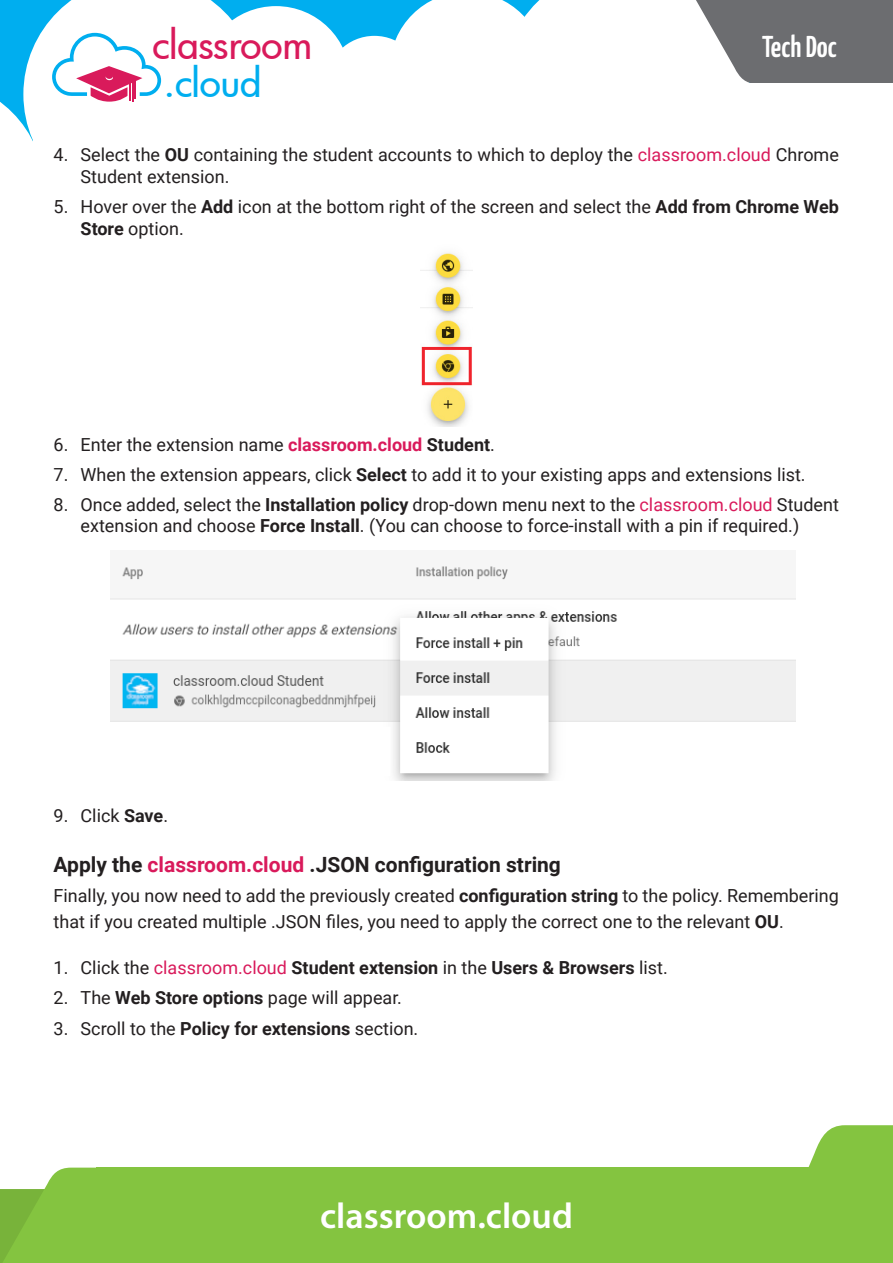
<style>
.page{position:relative;width:893px;height:1263px;background:#fff}
.page>*{position:absolute;margin:0;border:0;box-sizing:border-box;transform-origin:0 0}
.t1{font:38.85px "Futura Md";letter-spacing:-.005em;color:#d91a5b}
.t2{font:38.85px "Futura Md";letter-spacing:-.01em;color:#00aeef}
.t3{font:600 36px "Myriad Pro";color:#fff}
.t4{font:600 30px "Yanone Kaffeesatz";color:#fff}
.t5{font:700 21px "Roboto";color:#231f20}
.t6{font:18px/21.6px "Roboto";color:#231f20}
.t7{font:700 18px "Roboto";color:#231f20}
.s1{font-weight:700}
.s2{color:#d91a5b}
.s3{font-weight:700;color:#d91a5b}
.s4{font-weight:400}
.s5{font-weight:400;color:#d91a5b}
</style>
<div class="page">
<div style="left:0;top:0;width:893px;height:234px;background:#00aeef"></div>
<div style="left:202px;top:6px;width:148px;height:147px;background:#fff;border-radius:50%"></div>
<div style="left:326px;top:36px;width:97px;height:96px;background:#fff;border-radius:50%"></div>
<svg style="left:390px;top:0;width:111px;height:83px"></svg>
<div style="left:501px;top:0;width:166px;height:83px;background:#fff"></div>
<svg style="left:24px;top:0;width:235px;height:83px;fill:#fff"></svg>
<svg style="left:667px;top:0;width:226px;height:83px;background:#8e8f91"></svg>
<svg style="left:808px;top:1125px;width:85px;height:42px;background:#94cb59"></svg>
<div style="left:96px;top:1167px;width:797px;height:96px;background:#84c440"></div>
<svg style="left:0;top:80px;width:44px;height:154px;background:#d6f2fc"></svg>
<div style="left:34px;top:83px;width:859px;height:216px;background:#fff"></div>
<svg style="left:52px;top:33px;width:109px;height:69px"></svg>
<svg style="left:0;top:1167px;width:96px;height:96px;background:#91c857"></svg>
<img style="left:420px;top:252px;width:52px;height:174px">
<img style="left:111px;top:566px;width:684px;height:215px">
<h1 class="t1" style="left:153px;top:18px;width:161px">classroom</h1>
<h1 class="t2" style="left:164px;top:56px;width:100px">.cloud</h1>
<h3 class="t4" style="left:762px;top:25px;width:76px">Tech Doc</h3>
<p class="t6" style="left:81px;top:143px;width:760px;text-indent:-27px">4. Select the <span class="s1">OU</span> containing the student accounts to which to deploy the <span class="s2">classroom.cloud</span> Chrome<br>Student extension.</p>
<p class="t6" style="left:81px;top:195px;width:760px;text-indent:-27px">5. Hover over the <span class="s1">Add</span> icon at the bottom right of the screen and select the <span class="s1">Add from Chrome Web<br>Store</span> option.</p>
<p class="t6" style="left:54px;top:433px;width:443px">6. Enter the extension name <span class="s3">classroom.cloud</span> <span class="s1">Student</span>.</p>
<p class="t6" style="left:54px;top:463px;width:754px">7. When the extension appears, click <span class="s1">Select</span> to add it to your existing apps and extensions list.</p>
<p class="t6" style="left:81px;top:493px;width:760px;text-indent:-27px">8. Once added, select the <span class="s1">Installation policy</span> drop-down menu next to the <span class="s2">classroom.cloud</span> Student extension and choose <span class="s1">Force Install</span>. (You can choose to force-install with a pin if required.)</p>
<p class="t6" style="left:54px;top:804px;width:116px">9. Click <span class="s1">Save</span>.</p>
<p class="t5" style="left:54px;top:850px;width:509px">Apply the <span class="s2">classroom.cloud</span> .JSON configuration string</p>
<p class="t6" style="left:54px;top:883px;width:787px;line-height:25.2px">Finally, you now need to add the previously created <span class="s1">configuration string</span> to the policy. Remembering that if you created multiple .JSON files, you need to apply the correct one to the relevant <span class="s1">OU</span>.</p>
<p class="t7" style="left:54px;top:955px;width:616px"><span class="s4">1. Click the</span> <span class="s5">classroom.cloud</span> Student extension <span class="s4">in the</span> Users &amp; Browsers <span class="s4">list.</span></p>
<p class="t6" style="left:54px;top:986px;width:350px">2. The <span class="s1">Web Store options</span> page will appear.</p>
<p class="t6" style="left:54px;top:1017px;width:366px">3. Scroll to the <span class="s1">Policy for extensions</span> section.</p>
<h2 class="t3" style="left:320px;top:1193px;width:254px">classroom.cloud</h2>
</div>
